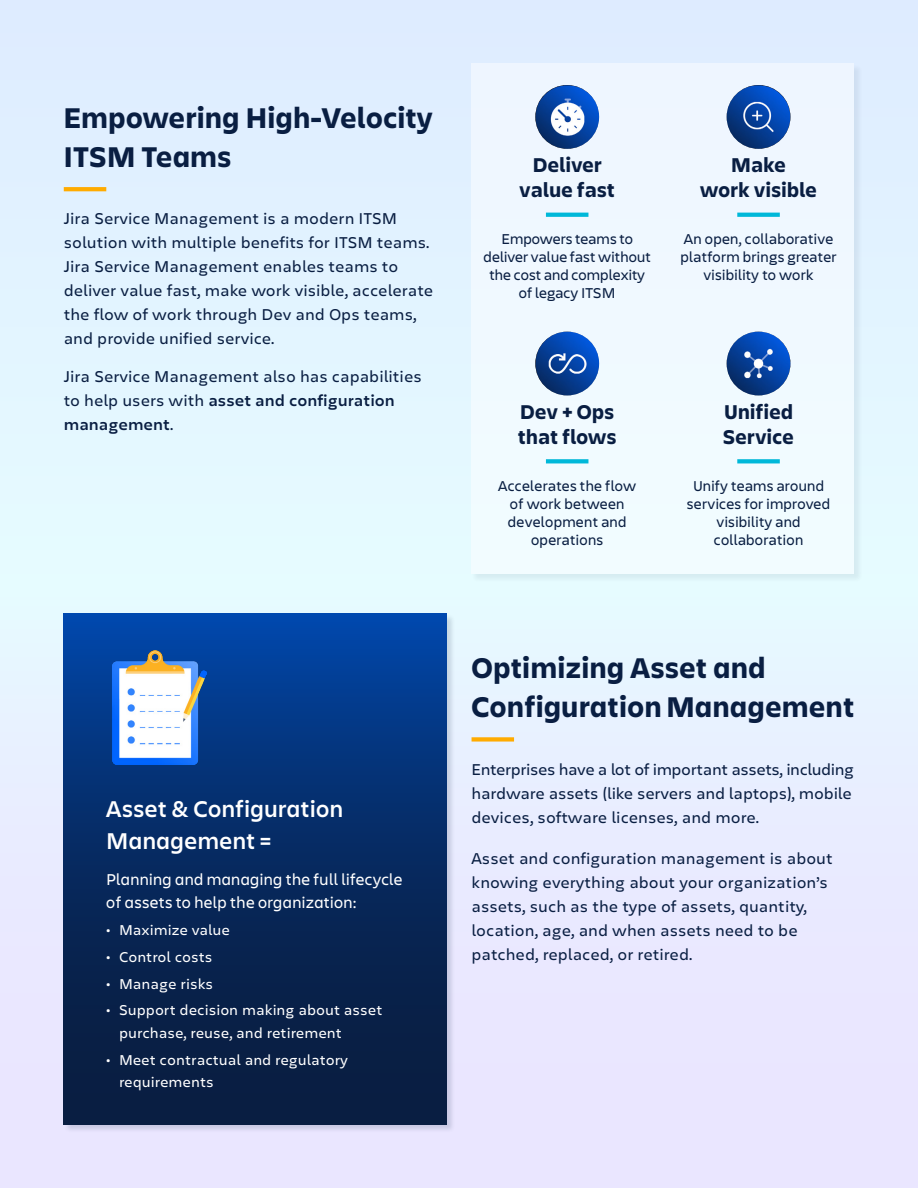
<style>
.page{position:relative;width:918px;height:1188px;background:#e6efff}
.page>*{position:absolute;margin:0;border:0;box-sizing:border-box;transform-origin:0 0}
.CTA_headline_14_18{font:700 30px/39px "Charlie Display";letter-spacing:.025em;color:#091e42}
.CTA_headline_14_18-2{font:600 24px/31.5px "Charlie Display";letter-spacing:.025em;color:#fff}
.CTA_headline_14_18-3{font:700 21px "Charlie Display";letter-spacing:.025em;color:#091e42}
.CTA_headline_14_18-4{font:16.5px/24px "Charlie Text";color:#091e42}
.CTA_headline_14_18-5{font:16.5px/22.5px "Charlie Display";letter-spacing:.025em;color:#fff}
.CTA_headline_14_18-6{font:15px/18px "Charlie Display";letter-spacing:.025em;color:#091e42;text-align:center}
.CTA_headline_14_18-7{font:15px/22.5px "Charlie Text";color:#fff}
.s1{font-weight:600}
.s2{font-weight:700}
</style>
<div class="page">
<svg style="left:64px;top:187px;width:42px;height:4px"></svg>
<div style="left:472px;top:737px;width:42px;height:5px;background:#ffab00"></div>
<div style="left:63px;top:614px;width:392px;height:519px;background:#091e42;opacity:.15"></div>
<svg style="left:64px;top:614px;width:382px;height:510px;background:#062b65"></svg>
<img style="left:113px;top:651px;width:93px;height:113px">
<div style="left:471px;top:64px;width:392px;height:519px;background:#091e42;opacity:.15"></div>
<div style="left:472px;top:64px;width:382px;height:510px;background:#f0f9ff"></div>
<svg style="left:546px;top:213px;width:42px;height:4px"></svg>
<img style="left:535px;top:85px;width:64px;height:64px;border-radius:32px">
<svg style="left:737px;top:213px;width:43px;height:4px"></svg>
<img style="left:727px;top:85px;width:63px;height:64px;border-radius:32px">
<svg style="left:546px;top:459px;width:42px;height:4px"></svg>
<img style="left:535px;top:332px;width:64px;height:63px;border-radius:32px">
<svg style="left:737px;top:459px;width:43px;height:4px"></svg>
<img style="left:727px;top:332px;width:63px;height:63px;border-radius:32px">
<p class="CTA_headline_14_18" style="left:64px;top:97px;width:370px">Empowering High-Velocity<br>ITSM Teams</p>
<p class="CTA_headline_14_18-4" style="left:64px;top:206px;width:371px">Jira Service Management is a modern ITSM solution with multiple benefits for ITSM teams.<br>Jira Service Management enables teams to deliver value fast, make work visible, accelerate the flow of work through Dev and Ops teams, and provide unified service.</p>
<p class="CTA_headline_14_18-4" style="left:64px;top:363px;width:360px">Jira Service Management also has capabilities to help users with <span class="s1">asset and configuration management</span>.</p>
<p class="CTA_headline_14_18-3" style="left:533px;top:150px;width:71px">Deliver</p>
<p class="CTA_headline_14_18-3" style="left:520px;top:176px;width:97px">value fast</p>
<p class="CTA_headline_14_18-6" style="left:484px;top:230px;width:169px">Empowers teams to deliver value fast without the cost and complexity of legacy ITSM</p>
<p class="CTA_headline_14_18-3" style="left:731px;top:150px;width:56px">Make</p>
<p class="CTA_headline_14_18-3" style="left:700px;top:176px;width:118px">work visible</p>
<p class="CTA_headline_14_18-6" style="left:680px;top:230px;width:158px">An open, collaborative platform brings greater visibility to work</p>
<p class="CTA_headline_14_18-3" style="left:520px;top:397px;width:95px">Dev + Ops</p>
<p class="CTA_headline_14_18-3" style="left:518px;top:422px;width:100px">that flows</p>
<p class="CTA_headline_14_18-6" style="left:498px;top:476px;width:140px">Accelerates the flow of work between development and operations</p>
<p class="CTA_headline_14_18-3" style="left:724px;top:397px;width:70px">Unified</p>
<p class="CTA_headline_14_18-3" style="left:723px;top:422px;width:72px">Service</p>
<p class="CTA_headline_14_18-6" style="left:687px;top:476px;width:145px">Unify teams around services for improved visibility and collaboration</p>
<p class="CTA_headline_14_18-2" style="left:106px;top:792px;width:238px">Asset &amp; Configuration<br>Management =</p>
<p class="CTA_headline_14_18-5" style="left:106px;top:868px;width:298px">Planning and managing the full lifecycle of assets to help the organization:</p>
<p class="CTA_headline_14_18-7" style="left:106px;top:918px;width:125px"><span class="s2">·</span> Maximize value</p>
<p class="CTA_headline_14_18-7" style="left:106px;top:945px;width:108px"><span class="s2">·</span> Control costs</p>
<p class="CTA_headline_14_18-7" style="left:106px;top:972px;width:108px"><span class="s2">·</span> Manage risks</p>
<p class="CTA_headline_14_18-7" style="left:119px;top:998px;width:265px;text-indent:-13px"><span class="s2">·</span> Support decision making about asset purchase, reuse, and retirement</p>
<p class="CTA_headline_14_18-7" style="left:119px;top:1048px;width:231px;text-indent:-13px"><span class="s2">·</span> Meet contractual and regulatory requirements</p>
<p class="CTA_headline_14_18" style="left:472px;top:647px;width:384px">Optimizing Asset and<br>Configuration Management</p>
<p class="CTA_headline_14_18-4" style="left:472px;top:756px;width:384px">Enterprises have a lot of important assets, including hardware assets (like servers and laptops), mobile devices, software licenses, and more.</p>
<p class="CTA_headline_14_18-4" style="left:472px;top:845px;width:363px">Asset and configuration management is about knowing everything about your organization’s assets, such as the type of assets, quantity, location, age, and when assets need to be patched, replaced, or retired.</p>
</div>
